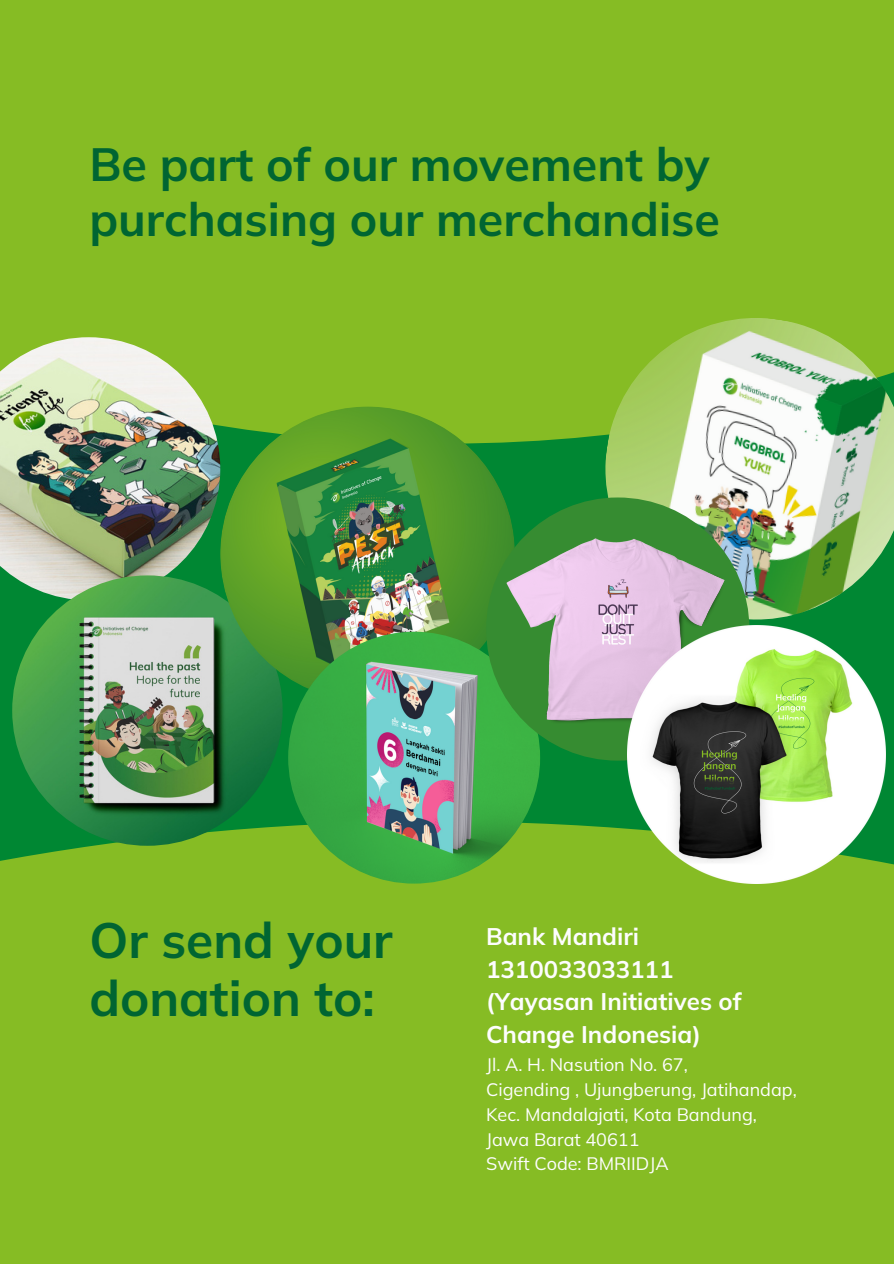
<style>
.page{position:relative;width:894px;height:1264px;background:#fff}
.page>*{position:absolute;margin:0;border:0;box-sizing:border-box;transform-origin:0 0}
.t1{font:700 49.5px/58.5px "Mulish";color:#006532}
.t2{font:700 46.5px/55.2px "Mulish";color:#006532}
.t3{font:700 24px/32.7px "Mulish";color:#fdfdfd}
.t4{font:18px/24.8px "Mulish";color:#fdfdfd}
</style>
<div class="page">
<div style="left:0;top:0;width:893px;height:1263px;background:#008733"></div>
<div style="left:0;top:0;width:893px;height:443px;background:#86bc24"></div>
<div style="left:0;top:821px;width:893px;height:442px;background:#86bc24"></div>
<img style="left:0;top:337px;width:220px;height:262px">
<img style="left:12px;top:575px;width:270px;height:270px;border-radius:50%">
<img style="left:594px;top:318px;width:299px;height:307px">
<img style="left:220px;top:406px;width:294px;height:295px;border-radius:50%">
<img style="left:288px;top:631px;width:252px;height:252px;border-radius:50%">
<div style="left:486px;top:497px;width:263px;height:263px;background:#368c31;border-radius:50%"></div>
<img style="left:492px;top:495px;width:248px;height:247px">
<img style="left:627px;top:625px;width:257px;height:258px">
<p class="t2" style="left:89px;top:135px;width:632px">Be part of our movement by purchasing our merchandise</p>
<p class="t1" style="left:89px;top:909px;width:305px">Or send your donation to:</p>
<p class="t3" style="left:486px;top:919px;width:189px">Bank Mandiri<br>1310033033111</p>
<h1 class="t3" style="left:486px;top:985px;width:257px">(Yayasan Initiatives of<br>Change Indonesia)</h1>
<p class="t4" style="left:486px;top:1052px;width:203px">Jl. A. H. Nasution No. 67,</p>
<p class="t4" style="left:486px;top:1076px;width:312px">Cigending , Ujungberung, Jatihandap,<br>Kec. Mandalajati, Kota Bandung,</p>
<p class="t4" style="left:486px;top:1126px;width:155px">Jawa Barat 40611</p>
<p class="t4" style="left:486px;top:1151px;width:184px">Swift Code: BMRIIDJA</p>
</div>
